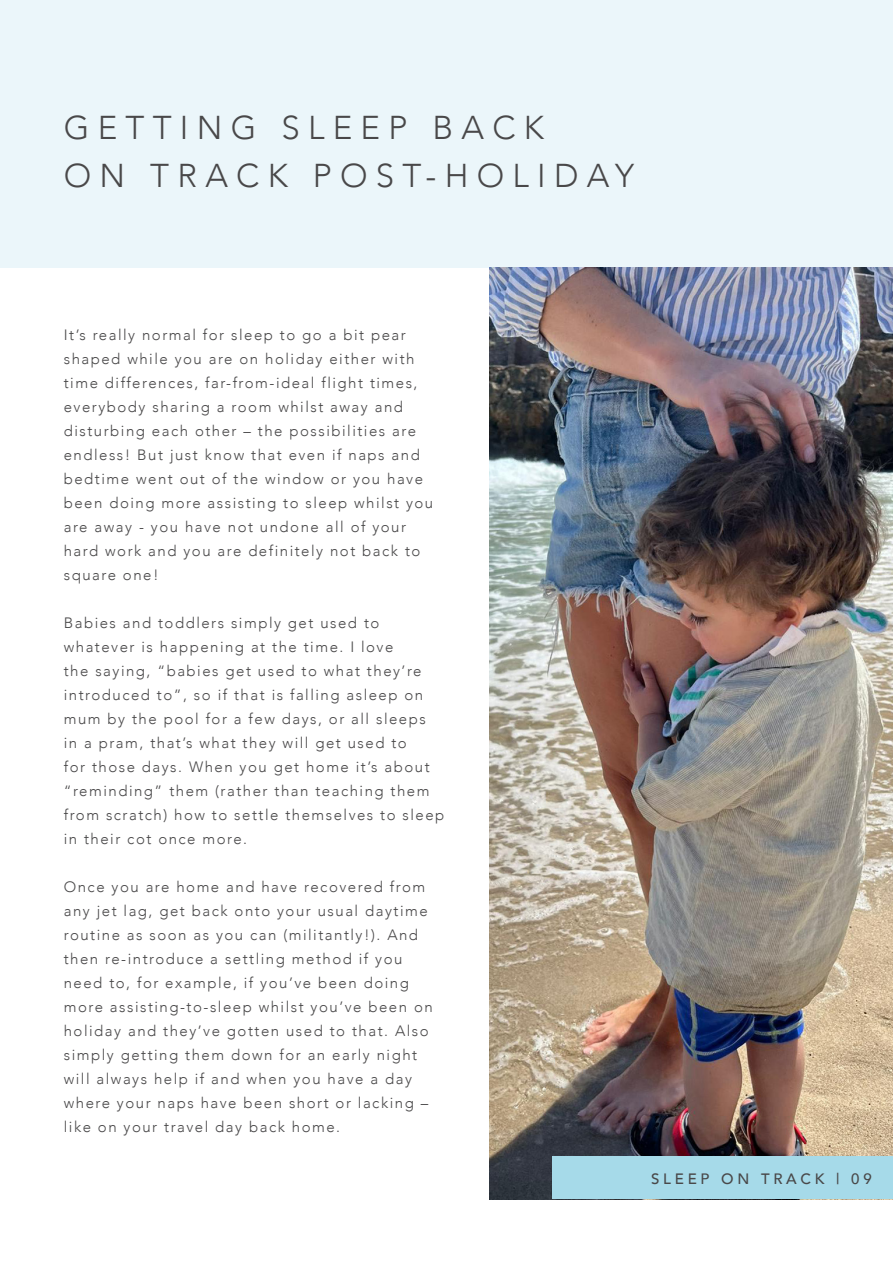
<style>
.page{position:relative;width:893px;height:1263px;background:#fff}
.page>*{position:absolute;margin:0;border:0;box-sizing:border-box;transform-origin:0 0}
.t1{font:300 33px/48px "Avenir";letter-spacing:.25em;color:#494849}
.t2{font:300 15px/24px "Avenir";letter-spacing:.1em;color:#494849}
.t3{font:500 15px "Avenir";letter-spacing:.25em;color:#494849}
</style>
<div class="page">
<div style="left:0;top:0;width:893px;height:268px;background:#ebf6fa"></div>
<img style="left:489px;top:268px;width:404px;height:931px">
<div style="left:553px;top:1157px;width:340px;height:42px;background:#a6dae9"></div>
<h1 class="t1" style="left:64px;top:104px;width:572px">GETTING SLEEP BACK<br>ON TRACK POST-HOLIDAY</h1>
<p class="t2" style="left:64px;top:323px;width:371px">It’s really normal for sleep to go a bit pear shaped while you are on holiday either with time differences, far-from-ideal flight times, everybody sharing a room whilst away and disturbing each other – the possibilities are endless! But just know that even if naps and bedtime went out of the window or you have been doing more assisting to sleep whilst you are away - you have not undone all of your hard work and you are definitely not back to square one!</p>
<p class="t2" style="left:64px;top:611px;width:382px">Babies and toddlers simply get used to whatever is happening at the time. I love<br>the saying, “babies get used to what they’re introduced to”, so if that is falling asleep on mum by the pool for a few days, or all sleeps<br>in a pram, that’s what they will get used to<br>for those days. When you get home it’s about “reminding” them (rather than teaching them from scratch) how to settle themselves to sleep in their cot once more.</p>
<p class="t2" style="left:64px;top:875px;width:370px">Once you are home and have recovered from any jet lag, get back onto your usual daytime routine as soon as you can (militantly!). And then re-introduce a settling method if you need to, for example, if you’ve been doing more assisting-to-sleep whilst you’ve been on holiday and they’ve gotten used to that. Also simply getting them down for an early night will always help if and when you have a day where your naps have been short or lacking – like on your travel day back home.</p>
<p class="t3" style="left:651px;top:1166px;width:222px">SLEEP ON TRACK | 09</p>
</div>
